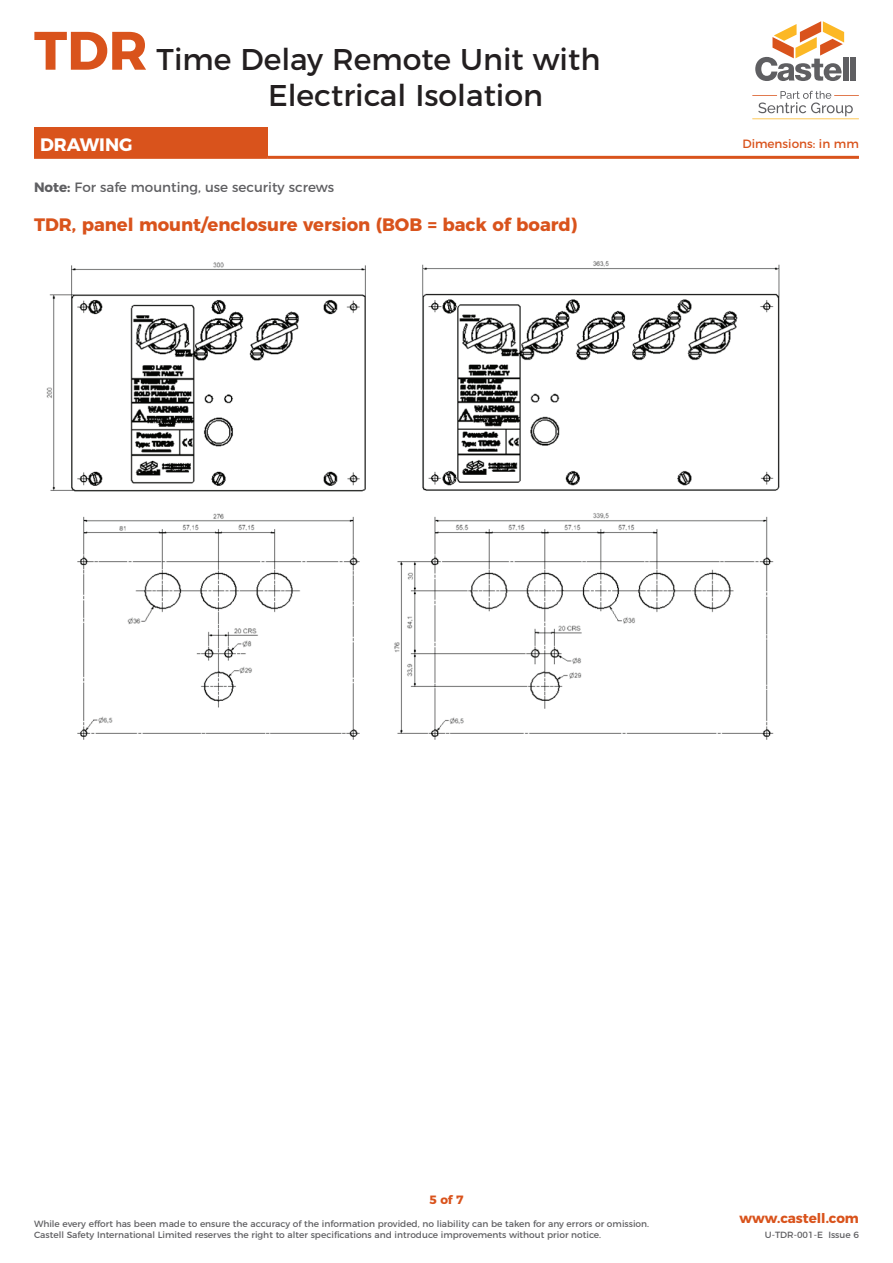
<style>
.page{position:relative;width:893px;height:1263px;background:#fff}
.page>*{position:absolute;margin:0;border:0;box-sizing:border-box;transform-origin:0 0}
.t1{font:30px/36px "Montserrat";color:#231f20}
.t2{font:700 18px "Montserrat";color:#d9531c}
.t3{font:700 18px "Montserrat";color:#fff}
.t4{font:13.5px "Montserrat";color:#5f5f62}
.t5{font:700 13.5px "Montserrat";color:#d9531c}
.t6{font:12px "Montserrat";color:#d9531c}
.t7{font:700 12px "Montserrat";color:#d9531c}
.t8{font:9px/10.8px "Montserrat";color:#5f5f62}
.s1{font-weight:700;font-size:54px;color:#d9531c}
.s2{font-weight:700}
</style>
<div class="page">
<div style="left:34px;top:128px;width:234px;height:29px;background:#d9531c"></div>
<hr style="left:34px;top:156px;width:234px;height:3px;background:#d9531c">
<hr style="left:268px;top:156px;width:591px;height:3px;background:#d9531c">
<img style="left:46px;top:261px;width:734px;height:479px">
<svg style="left:755px;top:21px;width:89px;height:60px"></svg>
<div style="left:843px;top:57px;width:5px;height:24px;background:#5f5f62"></div>
<div style="left:850px;top:57px;width:6px;height:23px;background:#5f5f62"></div>
<hr style="left:752px;top:118px;width:107px;height:1px;background:#fcb825">
<svg style="left:752px;top:91px;width:107px;height:25px"></svg>
<h1 class="t1" style="left:268px;top:39px;width:334px;text-indent:-234px"><span class="s1">TDR</span> Time Delay Remote Unit with<br>Electrical Isolation</h1>
<h2 class="t3" style="left:40px;top:130px;width:94px">drawing</h2>
<h3 class="t6" style="left:742px;top:134px;width:118px">Dimensions: in mm</h3>
<h3 class="t4" style="left:34px;top:176px;width:302px"><span class="s2">Note:</span> For safe mounting, use security screws</h3>
<h2 class="t2" style="left:34px;top:210px;width:545px">TDR, panel mount/enclosure version (BOB = back of board)</h2>
<h3 class="t7" style="left:429px;top:1190px;width:36px">5 of 7</h3>
<p class="t8" style="left:34px;top:1217px;width:617px">While every effort has been made to ensure the accuracy of the information provided, no liability can be taken for any errors or omission.<br>Castell Safety International Limited reserves the right to alter specifications and introduce improvements without prior notice.</p>
<h3 class="t5" style="left:739px;top:1207px;width:121px">www.castell.com</h3>
<p class="t8" style="left:765px;top:1228px;width:96px">U-TDR-001-E Issue 6</p>
</div>
